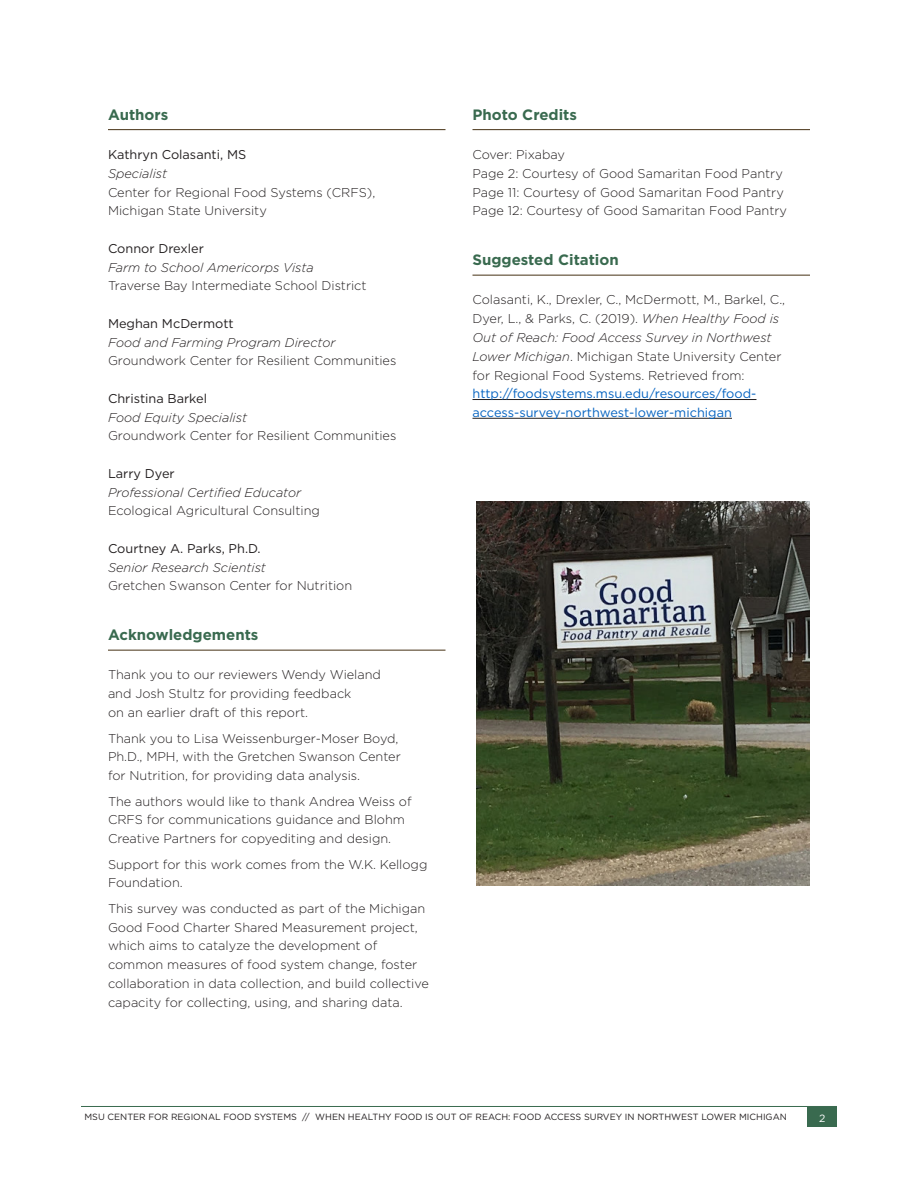
<style>
.page{position:relative;width:918px;height:1188px;background:#fff}
.page>*{position:absolute;margin:0;border:0;box-sizing:border-box;transform-origin:0 0}
.t1{font:700 15px "Gotham";color:#396a4f}
.t2{font:300 12.75px/18.8px "Gotham";color:#231f20}
.t3{font:10.5px "Gotham";color:#fff}
.t4{font:9px "Gotham";color:#231f20}
.s1{font-weight:400}
.s2{font-style:italic}
.s3{font-weight:400;color:#0563c1}
</style>
<div class="page">
<hr style="left:108px;top:129px;width:338px;height:1px;background:#463114">
<hr style="left:108px;top:650px;width:338px;height:1px;background:#463114">
<hr style="left:472px;top:129px;width:338px;height:1px;background:#463114">
<hr style="left:472px;top:275px;width:338px;height:1px;background:#463114">
<hr style="left:472px;top:399px;width:284px;height:1px;background:#231f20">
<hr style="left:472px;top:418px;width:260px;height:1px;background:#231f20">
<img style="left:477px;top:502px;width:333px;height:383px">
<hr style="left:81px;top:1106px;width:756px;height:1px;background:#396a4f">
<div style="left:807px;top:1107px;width:30px;height:20px;background:#396a4f"></div>
<h2 class="t1" style="left:108px;top:105px;width:62px">Authors</h2>
<p class="t2" style="left:108px;top:145px;width:269px"><span class="s1">Kathryn Colasanti, MS<br></span><span class="s2">Specialist<br></span>Center for Regional Food Systems (CRFS),<br>Michigan State University</p>
<p class="t2" style="left:108px;top:239px;width:260px"><span class="s1">Connor Drexler<br></span><span class="s2">Farm to School Americorps Vista<br></span>Traverse Bay Intermediate School District</p>
<p class="t2" style="left:108px;top:314px;width:290px"><span class="s1">Meghan McDermott<br></span><span class="s2">Food and Farming Program Director<br></span>Groundwork Center for Resilient Communities</p>
<p class="t2" style="left:108px;top:389px;width:290px"><span class="s1">Christina Barkel<br></span><span class="s2">Food Equity Specialist<br></span>Groundwork Center for Resilient Communities</p>
<p class="t2" style="left:108px;top:464px;width:214px"><span class="s1">Larry Dyer<br></span><span class="s2">Professional Certified Educator<br></span>Ecological Agricultural Consulting</p>
<p class="t2" style="left:108px;top:539px;width:246px"><span class="s1">Courtney A. Parks, Ph.D.<br></span><span class="s2">Senior Research Scientist<br></span>Gretchen Swanson Center for Nutrition</p>
<h2 class="t1" style="left:108px;top:625px;width:152px">Acknowledgements</h2>
<p class="t2" style="left:108px;top:665px;width:275px">Thank you to our reviewers Wendy Wieland and Josh Stultz for providing feedback<br>on an earlier draft of this report.</p>
<p class="t2" style="left:108px;top:728px;width:294px">Thank you to Lisa Weissenburger-Moser Boyd,<br>Ph.D., MPH, with the Gretchen Swanson Center for Nutrition, for providing data analysis.</p>
<p class="t2" style="left:108px;top:791px;width:305px">The authors would like to thank Andrea Weiss of<br>CRFS for communications guidance and Blohm<br>Creative Partners for copyediting and design.</p>
<p class="t2" style="left:108px;top:854px;width:321px">Support for this work comes from the W.K. Kellogg<br>Foundation.</p>
<p class="t2" style="left:108px;top:899px;width:322px">This survey was conducted as part of the Michigan Good Food Charter Shared Measurement project, which aims to catalyze the development of common measures of food system change, foster collaboration in data collection, and build collective capacity for collecting, using, and sharing data.</p>
<h2 class="t1" style="left:472px;top:105px;width:106px">Photo Credits</h2>
<p class="t2" style="left:472px;top:145px;width:316px">Cover: Pixabay<br>Page 2: Courtesy of Good Samaritan Food Pantry Page 11: Courtesy of Good Samaritan Food Pantry Page 12: Courtesy of Good Samaritan Food Pantry</p>
<h2 class="t1" style="left:472px;top:250px;width:148px">Suggested Citation</h2>
<p class="t2" style="left:472px;top:290px;width:314px">Colasanti, K., Drexler, C., McDermott, M., Barkel, C., Dyer, L., &amp; Parks, C. (2019). <span class="s2">When Healthy Food is Out of Reach: Food Access Survey in Northwest Lower Michigan</span>. Michigan State University Center for Regional Food Systems. Retrieved from: <span class="s3">http://foodsystems.msu.edu/resources/food&shy;access-survey-northwest-lower-michigan</span></p>
<p class="t4" style="left:85px;top:1111px;width:704px">MSU CENTER FOR REGIONAL FOOD SYSTEMS // WHEN HEALTHY FOOD IS OUT OF REACH: FOOD ACCESS SURVEY IN NORTHWEST LOWER MICHIGAN</p>
<p class="t3" style="left:819px;top:1111px;width:8px">2</p>
</div>
